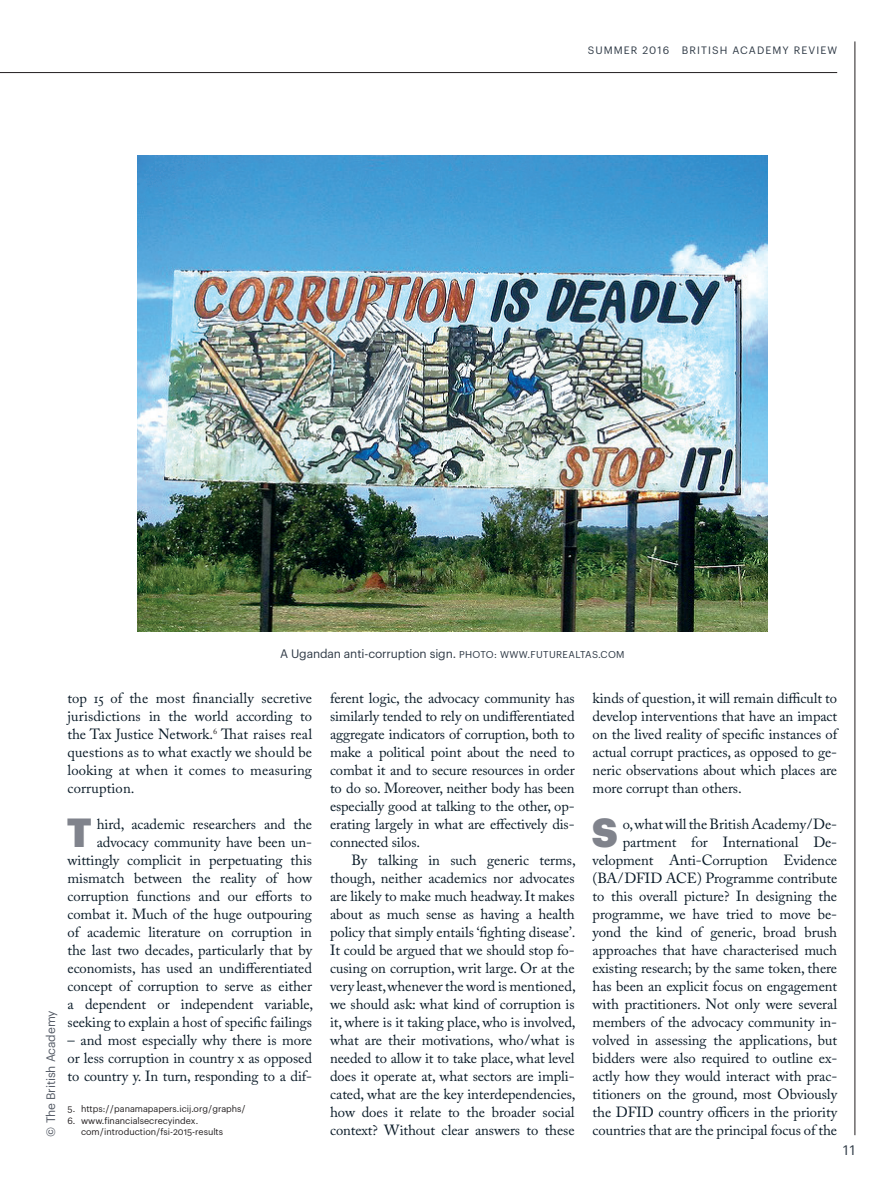
<style>
.page{position:relative;width:892px;height:1190px;background:#fff}
.page>*{position:absolute;margin:0;border:0;box-sizing:border-box;transform-origin:0 0}
.t1{font:900 39.75px "Graphik";color:#80838c}
.t2{font:14.7px/18px "Adobe Caslon Pro";letter-spacing:-.005em;color:#091a27;text-align:justify}
.t3{font:13.5px "Graphik";color:#2d3844}
.t4{font:12px "Graphik";letter-spacing:-.01em;color:#2d3844}
.t5{font:12px "Graphik";letter-spacing:-.01em;color:#535964}
.t6{font:10.5px "Graphik";letter-spacing:.105em;color:#2d3844}
.t7{font:9px/11.4px "Graphik";color:#231f20}
.s1{font-size:9.75px}
</style>
<div class="page">
<img style="left:137px;top:155px;width:631px;height:476px">
<hr style="left:0;top:72px;width:837px;height:1px;background:#231f20">
<hr style="left:855px;top:41px;width:1px;height:1094px;background:#231f20">
<p class="t6" style="left:588px;top:42px;width:251px">SUMMER 2016 BRITISH ACADEMY REVIEW</p>
<p class="t4" style="left:280px;top:644px;width:346px">A Ugandan anti-corruption sign. <span class="s1">PHOTO: WWW.FUTUREALTAS.COM</span></p>
<p class="t5" style="left:42px;top:1136px;width:127px;rotate:-90deg">© The British Academy</p>
<p class="t2" style="left:68px;top:689px;width:246px">top 15 of the most financially secretive jurisdictions in the world according to the Tax Justice Network. <sup>6</sup> That raises real questions as to what exactly we should be looking at when it comes to measuring corruption.</p>
<h1 class="t1" style="left:67px;top:801px;width:27px">T</h1>
<p class="t2" style="left:68px;top:815px;width:247px;text-align:right">hird, academic researchers and the advocacy community have been un&shy;wittingly complicit in perpetuating this mismatch between the reality of how corruption functions and our efforts to combat it. Much of the huge outpouring of academic literature on corruption in the last two decades, particularly that by economists, has used an undifferentiated concept of corruption to serve as either a dependent or independent variable, seeking to explain a host of specific failings</p>
<p class="t2" style="left:68px;top:1031px;width:246px">– and most especially why there is more or less corruption in country x as opposed to country y. In turn, responding to a dif-</p>
<p class="t7" style="left:68px;top:1102px;width:179px">5. https:/ /panamapapers.icij.org/graphs/</p>
<p class="t7" style="left:81px;top:1114px;width:144px;text-indent:-13px">6. www.financialsecrecyindex. com/introduction/fsi-2015-results</p>
<p class="t2" style="left:330px;top:689px;width:246px">ferent logic, the advocacy community has similarly tended to rely on undifferentiated aggregate indicators of corruption, both to make a political point about the need to combat it and to secure resources in order to do so. Moreover, neither body has been especially good at talking to the other, op&shy;erating largely in what are effectively dis&shy;connected silos.</p>
<p class="t2" style="left:330px;top:851px;width:247px;text-align:left;text-indent:21px">By talking in such generic terms, though, neither academics nor advocates are likely to make much headway. It makes about as much sense as having a health policy that simply entails ‘fighting disease’.<br>It could be argued that we should stop fo&shy;cusing on corruption, writ large. Or at the very least, whenever the word is mentioned, we should ask: what kind of corruption is it, where is it taking place, who is involved, what are their motivations, who / what is needed to allow it to take place, what level does it operate at, what sectors are impli&shy;cated, what are the key interdependencies, how does it relate to the broader social context? Without clear answers to these</p>
<p class="t2" style="left:593px;top:689px;width:246px">kinds of question, it will remain difficult to develop interventions that have an impact on the lived reality of specific instances of actual corrupt practices, as opposed to ge&shy;neric observations about which places are more corrupt than others.</p>
<h1 class="t1" style="left:592px;top:801px;width:27px">S</h1>
<p class="t2" style="left:593px;top:815px;width:246px;text-align:right">o, what will the British Academy / De&shy;partment for International De&shy;velopment Anti-Corruption Evidence (BA / DFID ACE) Programme contribute to this overall picture? In designing the programme, we have tried to move be&shy;yond the kind of generic, broad brush approaches that have characterised much existing research; by the same token, there has been an explicit focus on engagement with practitioners. Not only were several members of the advocacy community in&shy;volved in assessing the applications, but bidders were also required to outline ex&shy;actly how they would interact with prac&shy;titioners on the ground, most Obviously the DFID country officers in the priority countries that are the principal focus of the</p>
<p class="t3" style="left:843px;top:1140px;width:14px">11</p>
</div>
